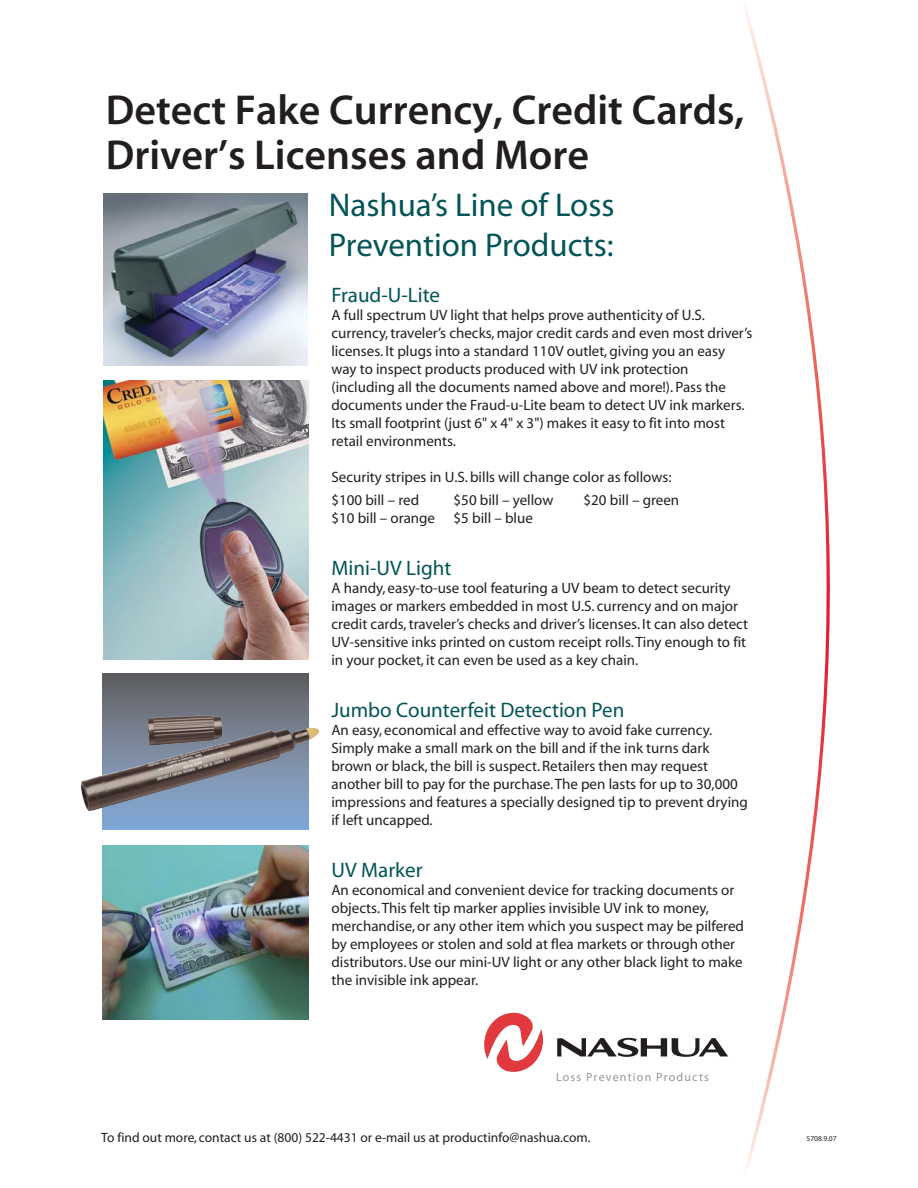
<style>
.page{position:relative;width:918px;height:1188px;background:#fff}
.page>*{position:absolute;margin:0;border:0;box-sizing:border-box;transform-origin:0 0}
.t1{font:42px/45px "Myriad MM.565.600.";color:#221e1f}
.t2{font:33px/39.6px "Myriad";color:#025457}
.t3{font:21px "Myriad";color:#025457}
.t4{font:15px/18px "Myriad";color:#231f20}
.t5{font:13.5px "Myriad";color:#221e1f}
.t6{font:12px "Myriad";letter-spacing:.1em;color:#939598}
.t7{font:7.5px "Myriad";color:#231f20}
</style>
<div class="page">
<svg style="left:102px;top:673px;width:207px;height:156px;background:#6c7a8b"></svg>
<img style="left:103px;top:194px;width:205px;height:172px">
<svg style="left:744px;top:8px;width:86px;height:1162px"></svg>
<svg style="left:484px;top:1013px;width:59px;height:59px"></svg>
<svg style="left:557px;top:1038px;width:171px;height:19px"></svg>
<img style="left:81px;top:715px;width:239px;height:97px">
<img style="left:102px;top:845px;width:207px;height:175px">
<img style="left:104px;top:381px;width:205px;height:279px">
<h1 class="t1" style="left:106px;top:87px;width:640px">Detect Fake Currency, Credit Cards,<br>Driver’s Licenses and More</h1>
<h2 class="t2" style="left:329px;top:188px;width:287px">Nashua’s Line of Loss<br>Prevention Products:</h2>
<h3 class="t3" style="left:331px;top:287px;width:110px">Fraud-U-Lite</h3>
<p class="t4" style="left:331px;top:307px;width:422px">A full spectrum UV light that helps prove authenticity of U.S. currency, traveler’s checks, major credit cards and even most driver’s licenses. It plugs into a standard 110V outlet, giving you an easy way to inspect products produced with UV ink protection (including all the documents named above and more!). Pass the documents under the Fraud-u-Lite beam to detect UV ink markers.<br>Its small footprint (just 6" x 4" x 3") makes it easy to fit into most retail environments.</p>
<p class="t4" style="left:331px;top:467px;width:342px;line-height:22.5px">Security stripes in U.S. bills will change color as follows: $100 bill – red</p>
<p class="t4" style="left:454px;top:492px;width:101px">$50 bill – yellow</p>
<p class="t4" style="left:584px;top:492px;width:97px">$20 bill – green</p>
<p class="t4" style="left:331px;top:510px;width:203px">$10 bill – orange $5 bill – blue</p>
<h3 class="t3" style="left:331px;top:560px;width:121px">Mini-UV Light</h3>
<p class="t4" style="left:331px;top:580px;width:418px">A handy, easy-to-use tool featuring a UV beam to detect security images or markers embedded in most U.S. currency and on major credit cards, traveler’s checks and driver’s licenses. It can also detect UV-sensitive inks printed on custom receipt rolls. Tiny enough to fit in your pocket, it can even be used as a key chain.</p>
<h3 class="t3" style="left:331px;top:702px;width:294px">Jumbo Counterfeit Detection Pen</h3>
<p class="t4" style="left:331px;top:722px;width:418px">An easy, economical and effective way to avoid fake currency.<br>Simply make a small mark on the bill and if the ink turns dark brown or black, the bill is suspect. Retailers then may request another bill to pay for the purchase. The pen lasts for up to 30,000 impressions and features a specially designed tip to prevent drying if left uncapped.</p>
<h3 class="t3" style="left:331px;top:862px;width:93px">UV Marker</h3>
<p class="t4" style="left:331px;top:882px;width:414px">An economical and convenient device for tracking documents or objects. This felt tip marker applies invisible UV ink to money, merchandise, or any other item which you suspect may be pilfered by employees or stolen and sold at flea markets or through other distributors. Use our mini-UV light or any other black light to make the invisible ink appear.</p>
<p class="t6" style="left:556px;top:1073px;width:154px">Loss Prevention Products</p>
<p class="t5" style="left:101px;top:1132px;width:491px">To find out more, contact us at (800) 522-4431 or e-mail us at productinfo@nashua.com.</p>
<p class="t7" style="left:807px;top:1135px;width:32px">5708.9.07</p>
</div>
